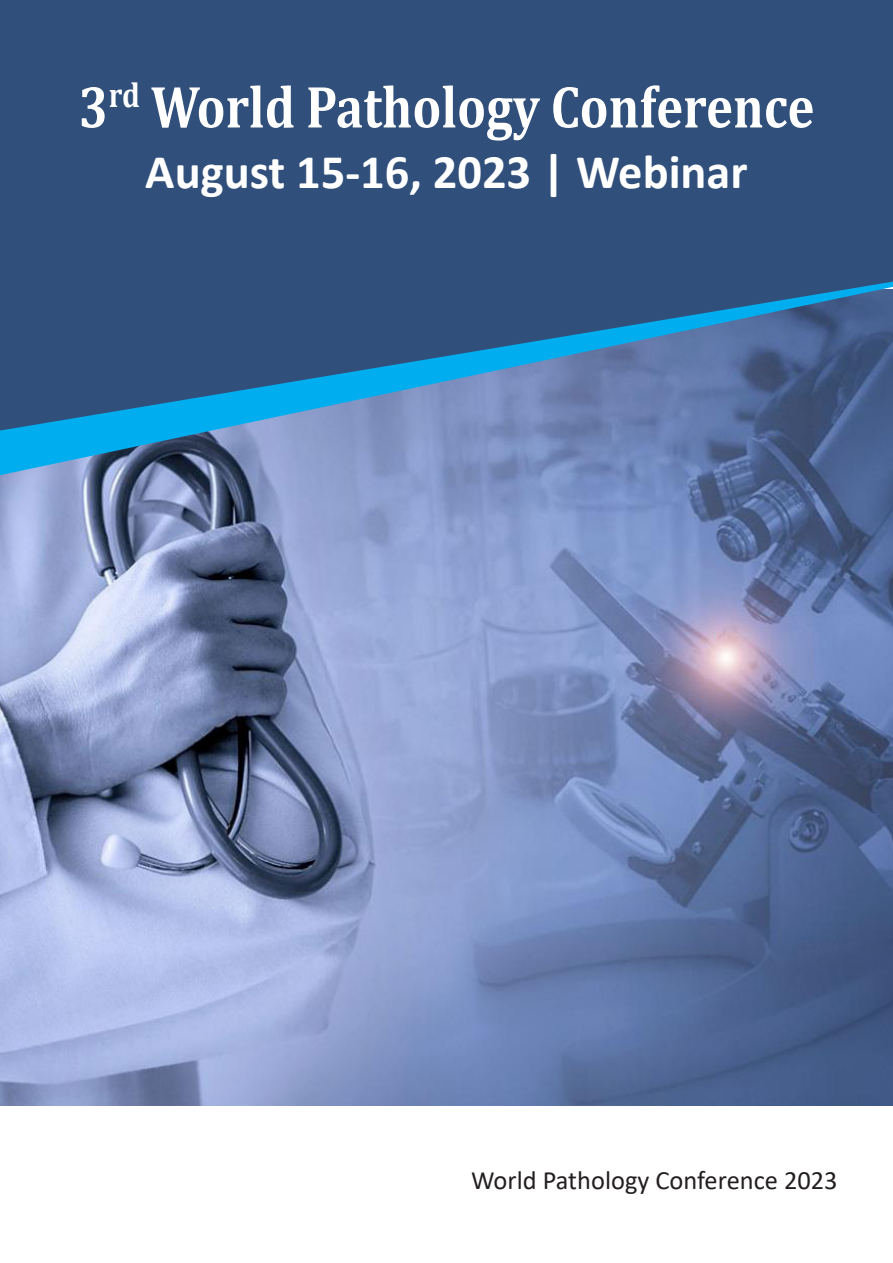
<style>
.page{position:relative;width:893px;height:1263px;background:#fff}
.page>*{position:absolute;margin:0;border:0;box-sizing:border-box;transform-origin:0 0}
.t1{font:700 60px "Cambria";color:#fff;scale:.85 1}
.t2{font:700 48.45px "Calibri";color:#fff}
.t3{font:26.4px "Calibri";color:#231f20}
</style>
<div class="page">
<img style="left:0;top:475px;width:893px;height:631px">
<svg style="left:0;top:431px;width:893px;height:44px;background:#5e83b2"></svg>
<svg style="left:0;top:0;width:893px;height:431px;background:#335885"></svg>
<p class="t1" style="left:79px;top:65px;width:867px">3<sup>rd</sup> World Pathology Conference</p>
<p class="t2" style="left:145px;top:138px;width:604px">August 15-16, 2023 | Webinar</p>
<p class="t3" style="left:471px;top:1162px;width:368px">World Pathology Conference 2023</p>
</div>
